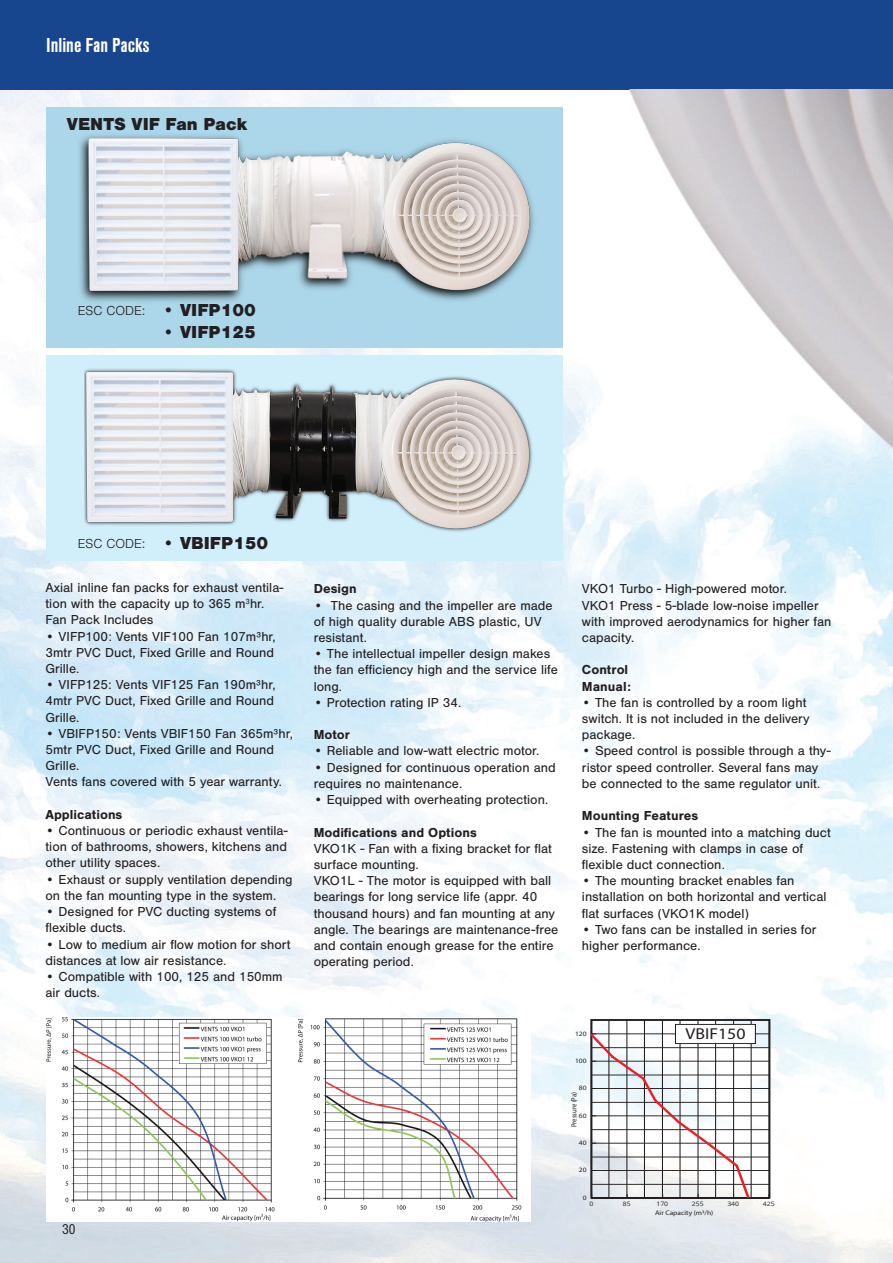
<style>
.page{position:relative;width:893px;height:1263px;background:#fff}
.page>*{position:absolute;margin:0;border:0;box-sizing:border-box;transform-origin:0 0}
.t1{font:700 21px "Nimbus San Con";color:#fff}
.t2{font:900 18px "Nimbus San";color:#231f20}
.t3{font:15.9px "Myriad Pro";color:#231f20;scale:1.12 1}
.t4{font:15px "Nimbus San Con";color:#231f20}
.t5{font:13.5px/16.2px "Nimbus San";color:#231f20}
.t6{font:700 13.5px/16.2px "Nimbus San";color:#231f20}
.t7{font:300 13.5px "Nimbus San";color:#231f20}
.t8{font:7.5px "Myriad Pro";letter-spacing:-.005em;color:#231f20;scale:.89 1}
.t9{font:6.6px "Myriad Pro";color:#231f20;scale:1.12 1}
.t10{font:6.15px "Open Sans";color:#231f20;scale:1.12 1}
</style>
<div class="page">
<img style="left:0;top:89px;width:893px;height:1174px">
<div style="left:0;top:0;width:893px;height:89px;background:#17468e"></div>
<div style="left:46px;top:355px;width:517px;height:206px;background:#d1eefb"></div>
<div style="left:46px;top:107px;width:517px;height:241px;background:#acd6e9"></div>
<img style="left:79px;top:127px;width:485px;height:194px">
<img style="left:84px;top:369px;width:448px;height:163px">
<img style="left:46px;top:1017px;width:485px;height:204px">
<hr style="left:592px;top:1033px;width:177px;height:1px;background:#231f20">
<hr style="left:592px;top:1061px;width:177px;height:1px;background:#231f20">
<hr style="left:592px;top:1088px;width:177px;height:1px;background:#231f20">
<hr style="left:592px;top:1115px;width:177px;height:1px;background:#231f20">
<hr style="left:592px;top:1143px;width:177px;height:1px;background:#231f20">
<hr style="left:592px;top:1170px;width:177px;height:1px;background:#231f20">
<hr style="left:592px;top:1047px;width:177px;height:1px;background:#231f20">
<hr style="left:592px;top:1075px;width:177px;height:1px;background:#231f20">
<hr style="left:592px;top:1102px;width:177px;height:1px;background:#231f20">
<hr style="left:592px;top:1129px;width:177px;height:1px;background:#231f20">
<hr style="left:592px;top:1157px;width:177px;height:1px;background:#231f20">
<hr style="left:592px;top:1184px;width:177px;height:1px;background:#231f20">
<hr style="left:733px;top:1020px;width:1px;height:177px;background:#231f20">
<hr style="left:698px;top:1020px;width:1px;height:177px;background:#231f20">
<hr style="left:662px;top:1020px;width:1px;height:177px;background:#231f20">
<hr style="left:627px;top:1020px;width:1px;height:177px;background:#231f20">
<hr style="left:751px;top:1020px;width:1px;height:177px;background:#231f20">
<hr style="left:715px;top:1020px;width:1px;height:177px;background:#231f20">
<hr style="left:680px;top:1020px;width:1px;height:177px;background:#231f20">
<hr style="left:644px;top:1020px;width:1px;height:177px;background:#231f20">
<hr style="left:609px;top:1020px;width:1px;height:177px;background:#231f20">
<div style="left:590px;top:1019px;width:180px;height:180px;border:2px solid #231f20"></div>
<hr style="left:591px;top:1024px;width:1px;height:174px;background:#231f20">
<hr style="left:592px;top:1198px;width:177px;height:1px;background:#231f20">
<svg style="left:588px;top:1032px;width:163px;height:168px"></svg>
<div style="left:675px;top:1024px;width:80px;height:19px;background:#fff"></div>
<div style="left:675px;top:1024px;width:80px;height:20px;border:1px solid #231f20"></div>
<img style="left:608px;top:89px;width:285px;height:665px">
<h1 class="t1" style="left:46px;top:34px;width:105px">Inline Fan Packs</h1>
<h2 class="t2" style="left:67px;top:114px;width:182px">VENTS VIF Fan Pack</h2>
<p class="t7" style="left:78px;top:303px;width:69px">ESC CODE:</p>
<h2 class="t2" style="left:163px;top:300px;width:95px">• VIFP100</h2>
<h2 class="t2" style="left:163px;top:321px;width:95px">• VIFP125</h2>
<p class="t7" style="left:78px;top:536px;width:69px">ESC CODE:</p>
<h2 class="t2" style="left:163px;top:533px;width:107px">• VBIFP150</h2>
<p class="t5" style="left:46px;top:580px;width:239px">Axial inline fan packs for exhaust ventila&shy;tion with the capacity up to 365 m<sup>3</sup>hr.<br>Fan Pack Includes</p>
<p class="t5" style="left:46px;top:628px;width:232px">• VIFP100: Vents VIF100 Fan 107m³hr,<br>3mtr PVC Duct, Fixed Grille and Round<br>Grille.</p>
<p class="t5" style="left:46px;top:677px;width:232px;text-align:justify">• VIFP125: Vents VIF125 Fan 190m³hr, 4mtr PVC Duct, Fixed Grille and Round Grille.</p>
<p class="t5" style="left:46px;top:725px;width:249px">• VBIFP150: Vents VBIF150 Fan 365m³hr,<br>5mtr PVC Duct, Fixed Grille and Round<br>Grille.<br>Vents fans covered with 5 year warranty.</p>
<p class="t6" style="left:46px;top:806px;width:78px">Applications</p>
<p class="t5" style="left:46px;top:823px;width:244px;text-align:justify">• Continuous or periodic exhaust ventila&shy;tion of bathrooms, showers, kitchens and other utility spaces.</p>
<p class="t5" style="left:46px;top:871px;width:249px">• Exhaust or supply ventilation depending on the fan mounting type in the system.</p>
<p class="t5" style="left:46px;top:904px;width:232px">• Designed for PVC ducting systems of flexible ducts.</p>
<p class="t5" style="left:46px;top:936px;width:247px">• Low to medium air flow motion for short distances at low air resistance.</p>
<p class="t5" style="left:46px;top:968px;width:239px">• Compatible with 100, 125 and 150mm air ducts.</p>
<p class="t4" style="left:62px;top:1221px;width:15px">30</p>
<p class="t6" style="left:314px;top:581px;width:44px">Design</p>
<p class="t5" style="left:314px;top:597px;width:240px">• The casing and the impeller are made of high quality durable ABS plastic, UV resistant.</p>
<p class="t5" style="left:314px;top:646px;width:246px">• The intellectual impeller design makes the fan efficiency high and the service life long.</p>
<p class="t5" style="left:314px;top:694px;width:149px">• Protection rating IP 34.</p>
<p class="t6" style="left:314px;top:727px;width:38px">Motor</p>
<p class="t5" style="left:314px;top:743px;width:227px">• Reliable and low-watt electric motor.</p>
<p class="t5" style="left:314px;top:759px;width:243px">• Designed for continuous operation and requires no maintenance.</p>
<p class="t5" style="left:314px;top:792px;width:236px">• Equipped with overheating protection.</p>
<p class="t6" style="left:314px;top:824px;width:165px">Modifications and Options</p>
<p class="t5" style="left:314px;top:840px;width:246px">VKO1K - Fan with a fixing bracket for flat surface mounting.<br>VKO1L - The motor is equipped with ball bearings for long service life (appr. 40 thousand hours) and fan mounting at any angle. The bearings are maintenance-free and contain enough grease for the entire operating period.</p>
<p class="t5" style="left:582px;top:581px;width:251px">VKO1 Turbo - High-powered motor.<br>VKO1 Press - 5-blade low-noise impeller with improved aerodynamics for higher fan capacity.</p>
<p class="t6" style="left:582px;top:662px;width:50px">Control<br>Manual:</p>
<p class="t5" style="left:582px;top:694px;width:229px">• The fan is controlled by a room light switch. It is not included in the delivery package.</p>
<p class="t5" style="left:582px;top:743px;width:250px">• Speed control is possible through a thy&shy;ristor speed controller. Several fans may be connected to the same regulator unit.</p>
<p class="t6" style="left:582px;top:808px;width:118px">Mounting Features</p>
<p class="t5" style="left:582px;top:824px;width:250px">• The fan is mounted into a matching duct size. Fastening with clamps in case of flexible duct connection.</p>
<p class="t5" style="left:582px;top:873px;width:246px">• The mounting bracket enables fan installation on both horizontal and vertical flat surfaces (VKO1K model)</p>
<p class="t5" style="left:582px;top:921px;width:236px">• Two fans can be installed in series for higher performance.</p>
<p class="t3" style="left:686px;top:1024px;width:55px">VBIF150</p>
<p class="t9" style="left:575px;top:1029px;width:12px">120</p>
<p class="t9" style="left:575px;top:1057px;width:12px">100</p>
<p class="t9" style="left:579px;top:1084px;width:8px">80</p>
<p class="t9" style="left:579px;top:1111px;width:8px">60</p>
<p class="t9" style="left:579px;top:1139px;width:8px">40</p>
<p class="t9" style="left:579px;top:1166px;width:8px">20</p>
<p class="t9" style="left:583px;top:1193px;width:5px">0</p>
<p class="t8" style="left:569px;top:1127px;width:41px;rotate:-90deg">Pressure (Pa)</p>
<p class="t10" style="left:589px;top:1199px;width:5px">0</p>
<p class="t10" style="left:623px;top:1199px;width:8px">85</p>
<p class="t10" style="left:656px;top:1199px;width:12px">170</p>
<p class="t10" style="left:692px;top:1199px;width:12px">255</p>
<p class="t10" style="left:727px;top:1199px;width:12px">340</p>
<p class="t10" style="left:763px;top:1199px;width:12px">425</p>
<p class="t9" style="left:655px;top:1209px;width:53px">Air Capacity (m3/h)</p>
</div>
